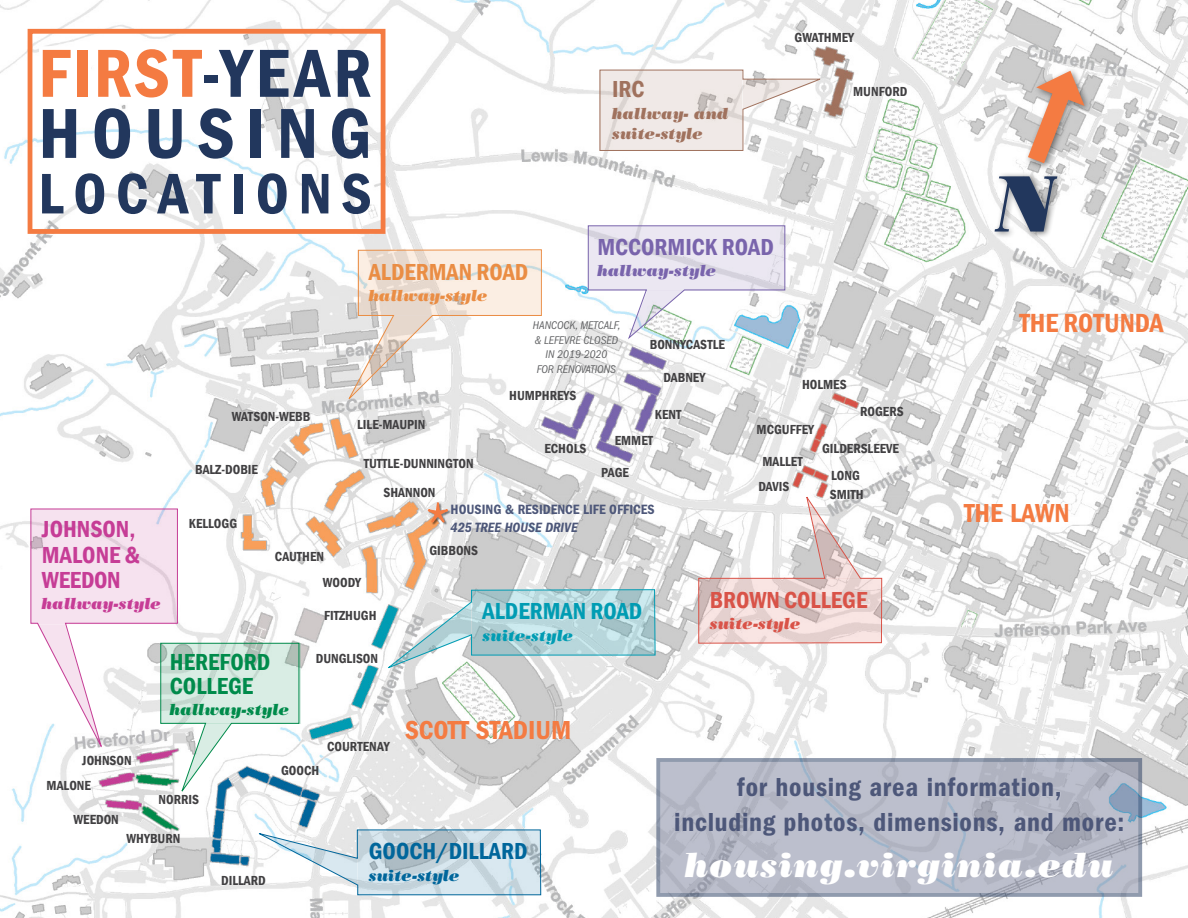
<style>
.page{position:relative;width:1188px;height:918px;background:#fff}
.page>*{position:absolute;margin:0;border:0;box-sizing:border-box;transform-origin:0 0}
.t1{font:italic 79.65px "Bodoni Std Poster";color:#22375d}
.t2{font:600 condensed 73.2px "Franklin Gothic";letter-spacing:.15em;color:#22375d}
.t3{font:600 condensed 70.35px "Franklin Gothic";letter-spacing:.045em;color:#f47b42}
.t4{font:600 condensed 59.25px "Franklin Gothic";letter-spacing:.16em;color:#22375d}
.t5{font:italic 34.65px "Bodoni Std Poster";letter-spacing:.04em;color:#fff}
.t6{font:27px/34.7px "ITC Franklin Gothic Std Dm Cd";letter-spacing:.025em;color:#4d5779;text-align:center}
.t7{font:27px "ITC Franklin Gothic Std Dm Cd";color:#f47b42}
.t8{font:600 condensed 27px "Franklin Gothic";color:#f47b42}
.t9{font:600 condensed 23.85px/25px "Franklin Gothic";color:#c63d96}
.t10{font:600 condensed 23.85px/23.9px "Franklin Gothic";color:#008b4b}
.t11{font:600 condensed 23.85px "Franklin Gothic";color:#7964ac}
.t12{font:600 condensed 23.85px "Franklin Gothic";color:#00669b}
.t13{font:600 condensed 23.85px "Franklin Gothic";color:#d95348}
.t14{font:600 condensed 23.85px "Franklin Gothic";color:#009cb3}
.t15{font:600 condensed 23.85px "Franklin Gothic";color:#ea8d44}
.t16{font:600 condensed 23.85px "Franklin Gothic";color:#a0725e}
.t17{font:italic 15.9px/19.8px "Bodoni Std Poster";color:#a0725e}
.t18{font:italic 15.9px "Bodoni Std Poster";color:#7964ac}
.t19{font:italic 15.9px "Bodoni Std Poster";color:#ea8d44}
.t20{font:italic 15.9px "Bodoni Std Poster";color:#c63d96}
.t21{font:italic 15.9px "Bodoni Std Poster";color:#008b4b}
.t22{font:italic 15.9px "Bodoni Std Poster";color:#d95348}
.t23{font:italic 15.9px "Bodoni Std Poster";color:#009cb3}
.t24{font:italic 15.9px "Bodoni Std Poster";color:#00669b}
.t25{font:13.95px "ITC Franklin Gothic Std Dm Cd";color:#4d5779}
.t26{font:13.95px "ITC Franklin Gothic Std Dm Cd It";color:#4d5779}
.t27{font:600 condensed 13.5px/28.3px "Franklin Gothic";color:#414042}
.t28{font:italic condensed 11.55px/14.4px "ITC Franklin Gothic Std";color:#636466;text-align:center}
.s1{color:#22375d}
</style>
<div class="page">
<img style="left:0;top:0;width:1188px;height:918px">
<svg style="left:587px;top:225px;width:199px;height:116px"></svg>
<svg style="left:698px;top:496px;width:185px;height:148px"></svg>
<svg style="left:387px;top:589px;width:269px;height:80px;background:#c0d9dc"></svg>
<svg style="left:345px;top:249px;width:197px;height:155px"></svg>
<svg style="left:251px;top:829px;width:291px;height:67px"></svg>
<svg style="left:599px;top:69px;width:222px;height:82px"></svg>
<svg style="left:416px;top:501px;width:44px;height:32px"></svg>
<div style="left:1024px;top:67px;width:69px;height:104px;background:#000;opacity:.5"></div>
<svg style="left:1014px;top:64px;width:72px;height:118px"></svg>
<div style="left:991px;top:172px;width:74px;height:67px;background:#000;opacity:.5"></div>
<svg style="left:656px;top:758px;width:486px;height:139px;background:#b3b7c5"></svg>
<svg style="left:35px;top:43px;width:43px;height:61px"></svg>
<svg style="left:91px;top:41px;width:118px;height:64px"></svg>
<div style="left:28px;top:29px;width:357px;height:205px;border:5px solid #f47b42"></div>
<svg style="left:30px;top:508px;width:270px;height:289px"></svg>
<svg style="left:161px;top:643px;width:139px;height:80px;background:#cde3d9"></svg>
<h3 class="t3" style="left:38px;top:26px;width:335px">FIRST<span class="s1">-YEAR</span></h3>
<h2 class="t2" style="left:38px;top:85px;width:335px">HOUSING</h2>
<h3 class="t4" style="left:38px;top:154px;width:335px">LOCATIONS</h3>
<h3 class="t15" style="left:369px;top:256px;width:161px">ALDERMAN ROAD</h3>
<p class="t19" style="left:369px;top:286px;width:121px">hallway-style</p>
<h3 class="t16" style="left:612px;top:73px;width:34px">IRC</h3>
<p class="t17" style="left:612px;top:103px;width:118px">hallway- and suite-style</p>
<p class="t27" style="left:795px;top:23px;width:61px">GWATHMEY</p>
<p class="t27" style="left:853px;top:77px;width:56px">MUNFORD</p>
<h3 class="t11" style="left:597px;top:231px;width:178px">MCCORMICK ROAD</h3>
<p class="t18" style="left:597px;top:261px;width:121px">hallway-style</p>
<h3 class="t9" style="left:42px;top:517px;width:99px">JOHNSON,<br>MALONE &amp;<br>WEEDON</h3>
<p class="t20" style="left:42px;top:594px;width:121px">hallway-style</p>
<p class="t27" style="left:82px;top:746px;width:51px">JOHNSON</p>
<p class="t27" style="left:232px;top:402px;width:80px">WATSON-WEBB</p>
<p class="t27" style="left:195px;top:455px;width:64px">BALZ-DOBIE</p>
<p class="t27" style="left:189px;top:510px;width:50px">KELLOGG</p>
<p class="t27" style="left:275px;top:542px;width:51px">CAUTHEN</p>
<p class="t27" style="left:357px;top:410px;width:70px">LILE-MAUPIN</p>
<p class="t27" style="left:384px;top:450px;width:92px;text-indent:-20px">TUTTLE-DUNNINGTON<br>SHANNON</p>
<p class="t28" style="left:533px;top:318px;width:89px">HANCOCK, METCALF, &amp; LEFEVRE CLOSED<br>IN 2019-2020<br>FOR RENOVATIONS</p>
<p class="t27" style="left:509px;top:381px;width:69px">HUMPHREYS</p>
<p class="t27" style="left:650px;top:330px;width:77px">BONNYCASTLE</p>
<p class="t27" style="left:663px;top:363px;width:43px">DABNEY</p>
<p class="t27" style="left:655px;top:400px;width:28px">KENT</p>
<p class="t27" style="left:545px;top:434px;width:43px">ECHOLS</p>
<p class="t27" style="left:615px;top:426px;width:40px">EMMET</p>
<p class="t27" style="left:601px;top:458px;width:29px">PAGE</p>
<p class="t25" style="left:451px;top:502px;width:206px">HOUSING &amp; RESIDENCE LIFE OFFICES</p>
<p class="t26" style="left:451px;top:519px;width:129px">425 TREE HOUSE DRIVE</p>
<p class="t27" style="left:429px;top:536px;width:50px">GIBBONS</p>
<p class="t27" style="left:323px;top:568px;width:40px">WOODY</p>
<p class="t27" style="left:802px;top:370px;width:46px">HOLMES</p>
<p class="t27" style="left:757px;top:415px;width:59px">MCGUFFEY</p>
<p class="t27" style="left:860px;top:397px;width:45px">ROGERS</p>
<p class="t27" style="left:762px;top:447px;width:42px">MALLET</p>
<p class="t27" style="left:758px;top:472px;width:33px">DAVIS</p>
<p class="t27" style="left:831px;top:435px;width:69px;line-height:26.7px;text-indent:-9px">GILDERSLEEVE<br>LONG</p>
<p class="t27" style="left:830px;top:480px;width:35px">SMITH</p>
<h3 class="t10" style="left:170px;top:650px;width:102px">HEREFORD<br>COLLEGE</h3>
<p class="t21" style="left:170px;top:700px;width:121px">hallway-style</p>
<p class="t27" style="left:324px;top:602px;width:54px">FITZHUGH</p>
<p class="t27" style="left:316px;top:644px;width:64px">DUNGLISON</p>
<p class="t27" style="left:327px;top:732px;width:64px">COURTENAY</p>
<p class="t27" style="left:281px;top:756px;width:40px">GOOCH</p>
<h3 class="t14" style="left:483px;top:596px;width:161px">ALDERMAN ROAD</h3>
<p class="t23" style="left:483px;top:626px;width:92px">suite-style</p>
<h3 class="t7" style="left:405px;top:715px;width:168px">SCOTT STADIUM</h3>
<h3 class="t13" style="left:710px;top:584px;width:159px">BROWN COLLEGE</h3>
<p class="t22" style="left:710px;top:614px;width:92px">suite-style</p>
<h1 class="t1" style="left:995px;top:156px;width:63px">N</h1>
<h3 class="t8" style="left:1019px;top:305px;width:146px">THE ROTUNDA</h3>
<h3 class="t7" style="left:964px;top:498px;width:107px">THE LAWN</h3>
<p class="t27" style="left:47px;top:771px;width:46px">MALONE</p>
<p class="t27" style="left:74px;top:805px;width:47px">WEEDON</p>
<p class="t27" style="left:159px;top:785px;width:42px">NORRIS</p>
<p class="t27" style="left:127px;top:824px;width:55px">WHYBURN</p>
<p class="t27" style="left:221px;top:866px;width:46px">DILLARD</p>
<h3 class="t12" style="left:369px;top:835px;width:160px">GOOCH/DILLARD</h3>
<p class="t24" style="left:369px;top:865px;width:92px">suite-style</p>
<h3 class="t6" style="left:674px;top:770px;width:451px">for housing area information,<br>including photos, dimensions, and more:</h3>
<h3 class="t5" style="left:685px;top:844px;width:430px">housing.virginia.edu</h3>
</div>
